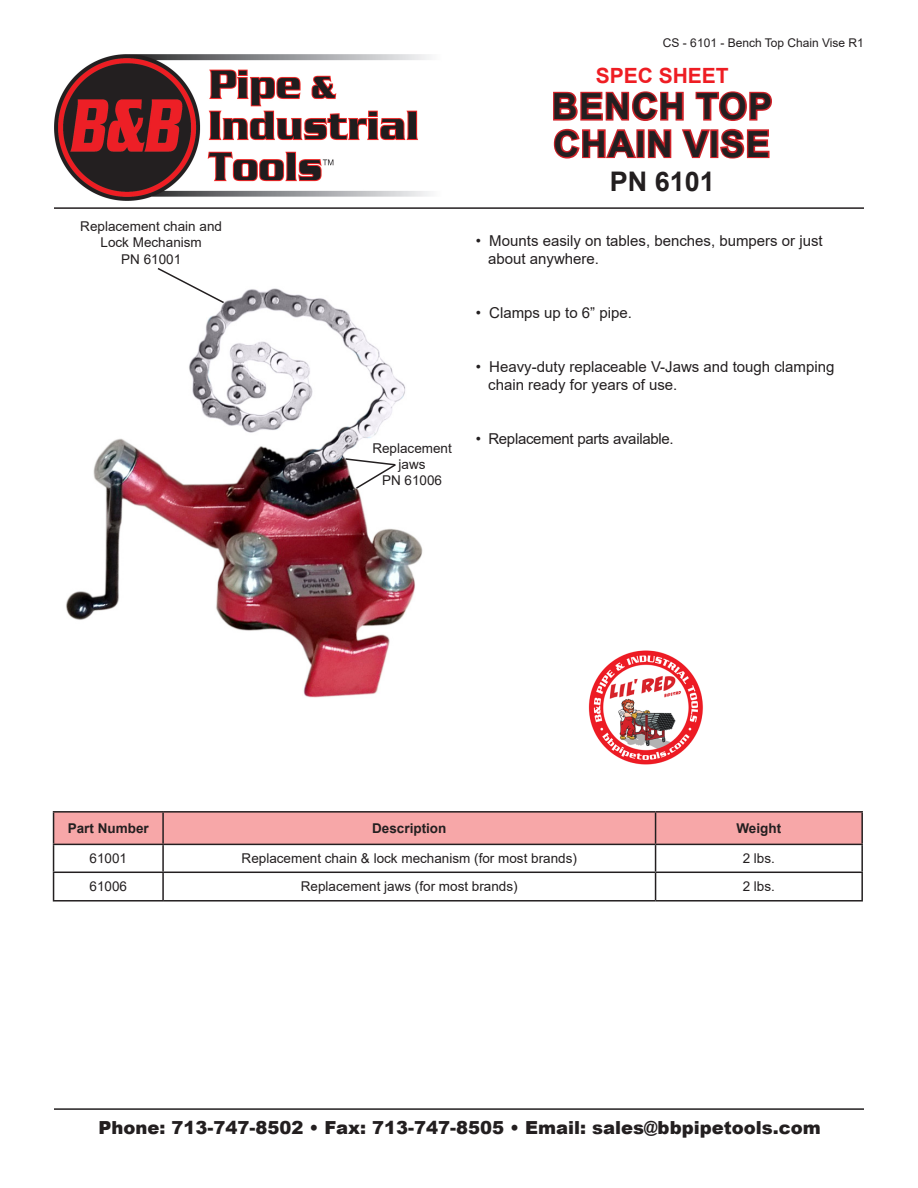
<style>
.page{position:relative;width:918px;height:1188px;background:#fff}
.page>*{position:absolute;margin:0;border:0;box-sizing:border-box;transform-origin:0 0}
.t1{font:700 36px "Arial";letter-spacing:.035em;color:#231f20}
.t2{font:700 27px "Arial";color:#231f20}
.t3{font:700 21px "Arial";color:#ee1d23}
.t4{font:900 18px "Arial";color:#231f20}
.t5{font:15px/18px "Arial";color:#231f20}
.t6{font:15px "Arial";letter-spacing:-.02em;color:#231f20}
.t7{font:13.5px "Arial";color:#231f20}
.t8{font:700 13.5px "Arial";color:#231f20}
.t9{font:12px "Arial";color:#231f20}
</style>
<div class="page">
<img style="left:54px;top:54px;width:376px;height:146px">
<hr style="left:54px;top:207px;width:810px;height:2px;background:#231f20">
<hr style="left:54px;top:1108px;width:810px;height:2px;background:#231f20">
<svg style="left:553px;top:91px;width:219px;height:68px"></svg>
<hr style="left:53px;top:811px;width:110px;height:2px;background:#231f20">
<hr style="left:163px;top:811px;width:493px;height:2px;background:#231f20">
<hr style="left:656px;top:811px;width:207px;height:2px;background:#231f20">
<hr style="left:861px;top:813px;width:2px;height:31px;background:#231f20">
<hr style="left:656px;top:844px;width:207px;height:1px;background:#231f20">
<hr style="left:861px;top:845px;width:2px;height:27px;background:#231f20">
<hr style="left:163px;top:900px;width:493px;height:2px;background:#231f20">
<hr style="left:656px;top:872px;width:207px;height:1px;background:#231f20">
<hr style="left:861px;top:873px;width:2px;height:27px;background:#231f20">
<hr style="left:656px;top:900px;width:207px;height:2px;background:#231f20">
<svg style="left:53px;top:812px;width:809px;height:88px"></svg>
<hr style="left:162px;top:873px;width:2px;height:27px;background:#231f20">
<hr style="left:53px;top:900px;width:110px;height:2px;background:#231f20">
<img style="left:66px;top:288px;width:357px;height:410px">
<img style="left:588px;top:650px;width:115px;height:115px">
<svg style="left:156px;top:268px;width:70px;height:37px"></svg>
<svg style="left:344px;top:457px;width:53px;height:33px"></svg>
<p class="t9" style="left:663px;top:35px;width:202px">CS - 6101 - Bench Top Chain Vise R1</p>
<h3 class="t3" style="left:596px;top:61px;width:135px">SPEC SHEET</h3>
<p class="t7" style="left:80px;top:217px;width:143px">Replacement chain and</p>
<p class="t7" style="left:101px;top:233px;width:103px">Lock Mechanism</p>
<p class="t7" style="left:121px;top:250px;width:62px">PN 61001</p>
<p class="t7" style="left:372px;top:439px;width:81px">Replacement</p>
<p class="t7" style="left:399px;top:455px;width:28px">jaws</p>
<p class="t7" style="left:382px;top:471px;width:62px">PN 61006</p>
<p class="t1" style="left:552px;top:81px;width:222px">BENCH TOP</p>
<p class="t1" style="left:554px;top:119px;width:218px">CHAIN VISE</p>
<p class="t2" style="left:610px;top:162px;width:107px">PN 6101</p>
<p class="t5" style="left:488px;top:232px;width:336px;text-indent:-13px">• Mounts easily on tables, benches, bumpers or just about anywhere.</p>
<p class="t5" style="left:476px;top:304px;width:158px">• Clamps up to 6” pipe.</p>
<p class="t5" style="left:488px;top:358px;width:348px;text-indent:-13px">• Heavy-duty replaceable V-Jaws and tough clamping chain ready for years of use.</p>
<p class="t6" style="left:476px;top:429px;width:199px">• Replacement parts available.</p>
<p class="t8" style="left:68px;top:819px;width:83px">Part Number</p>
<p class="t8" style="left:372px;top:819px;width:76px">Description</p>
<p class="t8" style="left:736px;top:819px;width:46px">Weight</p>
<p class="t7" style="left:90px;top:849px;width:39px">61001</p>
<p class="t7" style="left:242px;top:849px;width:337px">Replacement chain &amp; lock mechanism (for most brands)</p>
<p class="t7" style="left:743px;top:849px;width:34px">2 lbs.</p>
<p class="t7" style="left:90px;top:877px;width:39px">61006</p>
<p class="t7" style="left:301px;top:877px;width:218px">Replacement jaws (for most brands)</p>
<p class="t7" style="left:743px;top:877px;width:34px">2 lbs.</p>
<h3 class="t4" style="left:99px;top:1115px;width:724px">Phone: 713-747-8502 • Fax: 713-747-8505 • Email: sales@bbpipetools.com</h3>
</div>
